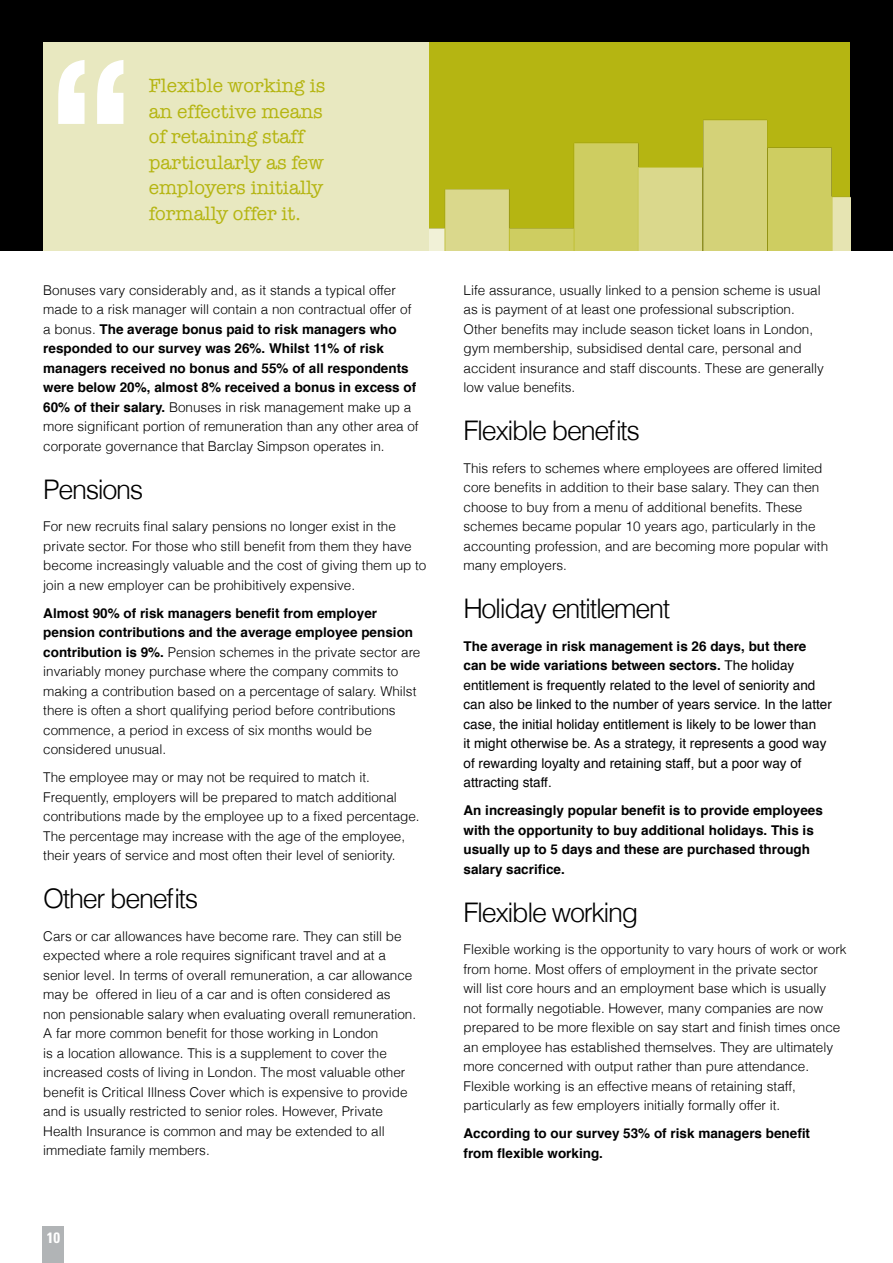
<style>
.page{position:relative;width:893px;height:1263px;background:#fff}
.page>*{position:absolute;margin:0;border:0;box-sizing:border-box;transform-origin:0 0}
.t1{font:700 condensed 199.5px "Helvetica Neue";color:#fff}
.t2{font:300 27px "Helvetica";letter-spacing:-.05em;color:#000}
.t3{font:19.5px/25.5px "American Typewriter";color:#b5b512}
.t4{font:700 condensed 15px "Univers";color:#fff}
.t5{font:300 13.5px/19.5px "Helvetica";color:#000}
.t6{font:13.5px/19.5px "Helvetica";color:#000}
.t7{font:700 13.5px/19.5px "Helvetica";color:#000}
.s1{font-weight:700}
</style>
<div class="page">
<div style="left:0;top:0;width:893px;height:251px;background:#000"></div>
<div style="left:43px;top:43px;width:386px;height:208px;background:#e8e8c0"></div>
<div style="left:429px;top:43px;width:421px;height:208px;background:#b5b512"></div>
<img style="left:429px;top:119px;width:421px;height:132px">
<div style="left:43px;top:1227px;width:21px;height:36px;background:#b1b4b6"></div>
<h1 class="t1" style="left:45px;top:-34px;width:94px">“</h1>
<h3 class="t3" style="left:149px;top:72px;width:178px">Flexible working is an effective means of retaining staff particularly as few employers initially formally offer it.</h3>
<p class="t5" style="left:43px;top:279px;width:377px">Bonuses vary considerably and, as it stands a typical offer made to a risk manager will contain a non contractual offer of a bonus. <span class="s1">The average bonus paid to risk managers who responded to our survey was 26%. Whilst 11% of risk managers received no bonus and 55% of all respondents were below 20%, almost 8% received a bonus in excess of 60% of their salary.</span> Bonuses in risk management make up a more significant portion of remuneration than any other area of corporate governance that Barclay Simpson operates in.</p>
<h2 class="t2" style="left:43px;top:468px;width:102px">Pensions</h2>
<p class="t5" style="left:43px;top:516px;width:385px">For new recruits final salary pensions no longer exist in the private sector. For those who still benefit from them they have become increasingly valuable and the cost of giving them up to join a new employer can be prohibitively expensive.</p>
<p class="t5" style="left:43px;top:602px;width:379px"><span class="s1">Almost 90% of risk managers benefit from employer pension contributions and the average employee pension contribution is 9%.</span> Pension schemes in the private sector are invariably money purchase where the company commits to making a contribution based on a percentage of salary. Whilst there is often a short qualifying period before contributions commence, a period in excess of six months would be considered unusual.</p>
<p class="t5" style="left:43px;top:767px;width:378px">The employee may or may not be required to match it.<br>Frequently, employers will be prepared to match additional contributions made by the employee up to a fixed percentage.<br>The percentage may increase with the age of the employee, their years of service and most often their level of seniority.</p>
<h2 class="t2" style="left:43px;top:877px;width:156px">Other benefits</h2>
<p class="t5" style="left:43px;top:925px;width:374px">Cars or car allowances have become rare. They can still be expected where a role requires significant travel and at a senior level. In terms of overall remuneration, a car allowance may be offered in lieu of a car and is often considered as non pensionable salary when evaluating overall remuneration.<br>A far more common benefit for those working in London<br>is a location allowance. This is a supplement to cover the increased costs of living in London. The most valuable other benefit is Critical Illness Cover which is expensive to provide and is usually restricted to senior roles. However, Private Health Insurance is common and may be extended to all immediate family members.</p>
<p class="t4" style="left:47px;top:1228px;width:15px">10</p>
<p class="t5" style="left:463px;top:279px;width:362px">Life assurance, usually linked to a pension scheme is usual as is payment of at least one professional subscription.<br>Other benefits may include season ticket loans in London, gym membership, subsidised dental care, personal and accident insurance and staff discounts. These are generally low value benefits.</p>
<h2 class="t2" style="left:463px;top:409px;width:178px">Flexible benefits</h2>
<p class="t5" style="left:463px;top:457px;width:366px">This refers to schemes where employees are offered limited core benefits in addition to their base salary. They can then choose to buy from a menu of additional benefits. These schemes became popular 10 years ago, particularly in the accounting profession, and are becoming more popular with many employers.</p>
<h2 class="t2" style="left:463px;top:587px;width:208px">Holiday entitlement</h2>
<p class="t6" style="left:463px;top:637px;width:370px"><span class="s1">The average in risk management is 26 days, but there can be wide variations between sectors.</span> The holiday entitlement is frequently related to the level of seniority and can also be linked to the number of years service. In the latter case, the initial holiday entitlement is likely to be lower than<br>it might otherwise be. As a strategy, it represents a good way of rewarding loyalty and retaining staff, but a poor way of attracting staff.</p>
<p class="t7" style="left:463px;top:801px;width:361px">An increasingly popular benefit is to provide employees with the opportunity to buy additional holidays. This is usually up to 5 days and these are purchased through salary sacrifice.</p>
<h2 class="t2" style="left:463px;top:891px;width:176px">Flexible working</h2>
<p class="t5" style="left:463px;top:939px;width:385px">Flexible working is the opportunity to vary hours of work or work from home. Most offers of employment in the private sector<br>will list core hours and an employment base which is usually not formally negotiable. However, many companies are now prepared to be more flexible on say start and finish times once an employee has established themselves. They are ultimately more concerned with output rather than pure attendance.<br>Flexible working is an effective means of retaining staff, particularly as few employers initially formally offer it.</p>
<p class="t7" style="left:463px;top:1124px;width:348px">According to our survey 53% of risk managers benefit from flexible working.</p>
</div>
